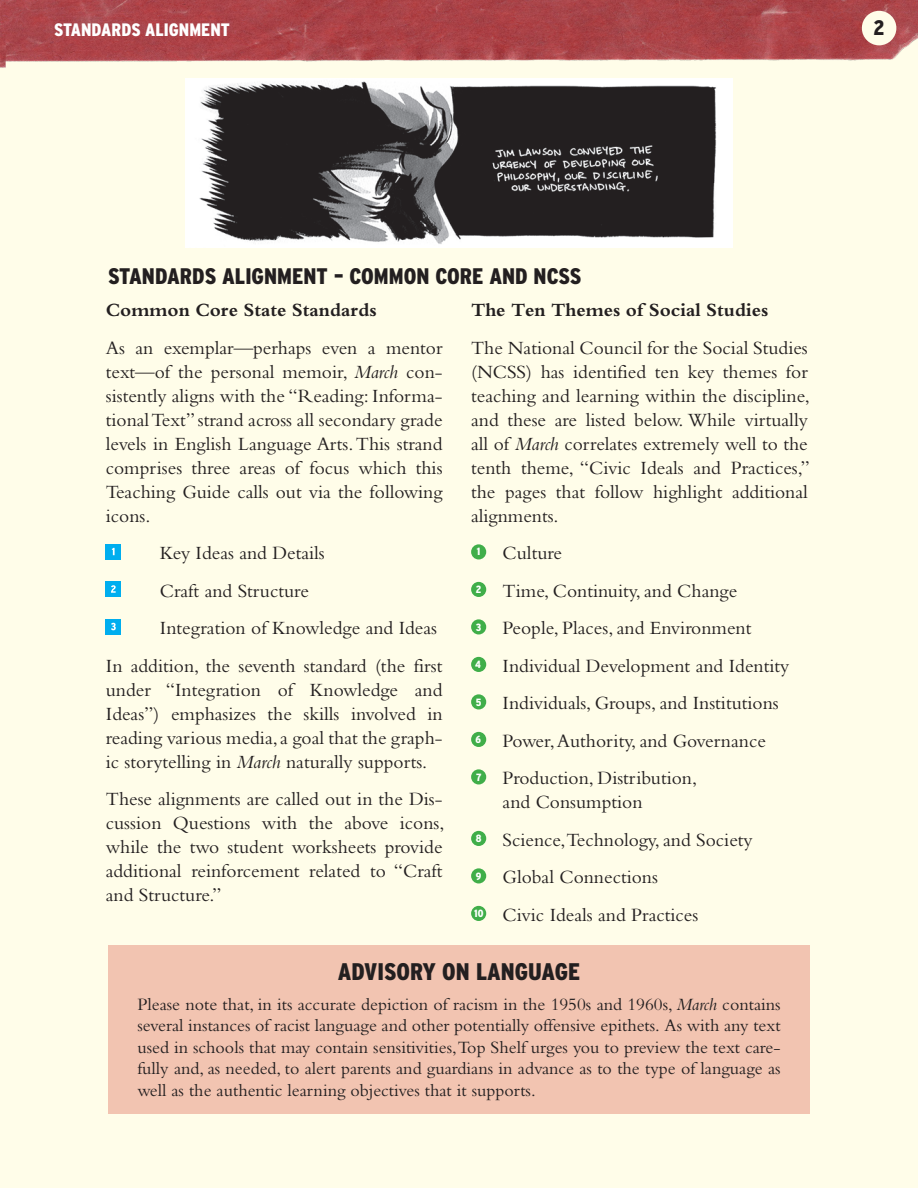
<style>
.page{position:relative;width:918px;height:1188px;background:#fffde9}
.page>*{position:absolute;margin:0;border:0;box-sizing:border-box;transform-origin:0 0}
.t1{font:900 condensed 24px "Interstate";color:#231f20}
.t2{font:900 condensed 22.5px "Interstate";color:#231f20}
.t3{font:900 condensed 21px "Interstate";color:#231f20}
.Paragraph_Style_1{font:19.5px/24px "Bembo";color:#231f20;text-align:justify}
.Paragraph_Style_1-2{font:700 19.5px "M Bembo";color:#231f20}
.t4{font:18px/21.6px "Bembo";color:#231f20;text-align:justify}
.t5{font:900 condensed 18px "Interstate";color:#fff}
.t6{font:900 condensed 10.5px "Interstate";color:#fff}
.s1{font-family:"M Bembo";font-style:italic}
</style>
<div class="page">
<img style="left:0;top:0;width:918px;height:124px">
<div style="left:862px;top:11px;width:34px;height:34px;background:#fffde9;border-radius:50%"></div>
<div style="left:106px;top:544px;width:15px;height:15px;background:#00aeef"></div>
<svg style="left:112px;top:548px;width:3px;height:7px"></svg>
<div style="left:106px;top:582px;width:15px;height:15px;background:#00aeef"></div>
<svg style="left:111px;top:585px;width:5px;height:8px"></svg>
<div style="left:106px;top:619px;width:15px;height:15px;background:#00aeef"></div>
<svg style="left:111px;top:623px;width:5px;height:7px"></svg>
<div style="left:471px;top:544px;width:15px;height:15px;background:#40ae49;border-radius:50%"></div>
<div style="left:471px;top:582px;width:15px;height:15px;background:#40ae49;border-radius:50%"></div>
<div style="left:471px;top:619px;width:15px;height:15px;background:#40ae49;border-radius:50%"></div>
<div style="left:471px;top:657px;width:15px;height:15px;background:#40ae49;border-radius:50%"></div>
<div style="left:471px;top:694px;width:15px;height:15px;background:#40ae49;border-radius:50%"></div>
<div style="left:471px;top:732px;width:15px;height:15px;background:#40ae49;border-radius:50%"></div>
<div style="left:471px;top:769px;width:15px;height:15px;background:#40ae49;border-radius:50%"></div>
<div style="left:471px;top:831px;width:15px;height:15px;background:#40ae49;border-radius:50%"></div>
<div style="left:471px;top:868px;width:15px;height:15px;background:#40ae49;border-radius:50%"></div>
<div style="left:471px;top:906px;width:15px;height:15px;background:#40ae49;border-radius:50%"></div>
<img style="left:186px;top:79px;width:546px;height:168px">
<div style="left:108px;top:945px;width:702px;height:168px;background:#f2c4b1"></div>
<p class="t5" style="left:54px;top:19px;width:177px">STANDARDS ALIGNMENT</p>
<p class="t3" style="left:874px;top:16px;width:13px">2</p>
<p class="t2" style="left:108px;top:263px;width:475px">STANDARDS ALIGNMENT – COMMON CORE AND NCSS</p>
<p class="Paragraph_Style_1-2" style="left:106px;top:300px;width:273px">Common Core State Standards</p>
<p class="Paragraph_Style_1" style="left:106px;top:336px;width:338px">As an exemplar—perhaps even a mentor text—of the personal memoir, <span class="s1">March</span> con&shy;sistently aligns with the “Reading: Informa&shy;tional Text” strand across all secondary grade levels in English Language Arts. This strand comprises three areas of focus which this Teaching Guide calls out via the following icons.</p>
<p class="Paragraph_Style_1" style="left:160px;top:541px;width:167px">Key Ideas and Details</p>
<p class="Paragraph_Style_1" style="left:160px;top:579px;width:151px">Craft and Structure</p>
<p class="Paragraph_Style_1" style="left:160px;top:616px;width:279px">Integration of Knowledge and Ideas</p>
<p class="Paragraph_Style_1" style="left:106px;top:654px;width:338px">In addition, the seventh standard (the first under “Integration of Knowledge and Ideas”) emphasizes the skills involved in reading various media, a goal that the graph&shy;ic storytelling in <span class="s1">March</span> naturally supports.</p>
<p class="Paragraph_Style_1" style="left:106px;top:787px;width:340px">These alignments are called out in the Dis&shy;cussion Questions with the above icons, while the two student worksheets provide additional reinforcement related to “Craft and Structure.”</p>
<p class="Paragraph_Style_1-2" style="left:471px;top:300px;width:299px">The Ten Themes of Social Studies</p>
<p class="Paragraph_Style_1" style="left:471px;top:336px;width:340px">The National Council for the Social Studies (NCSS) has identified ten key themes for teaching and learning within the discipline, and these are listed below. While virtually all of <span class="s1">March</span> correlates extremely well to the tenth theme, “Civic Ideals and Practices,” the pages that follow highlight additional alignments.</p>
<p class="t6" style="left:477px;top:546px;width:5px">1</p>
<p class="Paragraph_Style_1" style="left:503px;top:541px;width:61px">Culture</p>
<p class="t6" style="left:476px;top:583px;width:7px">2</p>
<p class="Paragraph_Style_1" style="left:503px;top:579px;width:236px">Time, Continuity, and Change</p>
<p class="t6" style="left:476px;top:621px;width:7px">3</p>
<p class="Paragraph_Style_1" style="left:503px;top:616px;width:250px">People, Places, and Environment</p>
<p class="t6" style="left:475px;top:658px;width:7px">4</p>
<p class="Paragraph_Style_1" style="left:503px;top:654px;width:288px">Individual Development and Identity</p>
<p class="t6" style="left:476px;top:696px;width:7px">5</p>
<p class="Paragraph_Style_1" style="left:503px;top:691px;width:278px">Individuals, Groups, and Institutions</p>
<p class="t6" style="left:476px;top:734px;width:7px">6</p>
<p class="Paragraph_Style_1" style="left:503px;top:729px;width:265px">Power, Authority, and Governance</p>
<p class="t6" style="left:476px;top:771px;width:7px">7</p>
<p class="Paragraph_Style_1" style="left:503px;top:766px;width:196px">Production, Distribution, and Consumption</p>
<p class="t6" style="left:476px;top:833px;width:7px">8</p>
<p class="Paragraph_Style_1" style="left:503px;top:828px;width:252px">Science,Technology, and Society</p>
<p class="t6" style="left:476px;top:870px;width:7px">9</p>
<p class="Paragraph_Style_1" style="left:503px;top:865px;width:157px">Global Connections</p>
<p class="t6" style="left:474px;top:908px;width:11px">10</p>
<p class="Paragraph_Style_1" style="left:503px;top:903px;width:197px">Civic Ideals and Practices</p>
<p class="t1" style="left:338px;top:958px;width:244px">ADVISORY ON LANGUAGE</p>
<p class="t4" style="left:137px;top:993px;width:645px">Please note that, in its accurate depiction of racism in the 1950s and 1960s, <span class="s1">March</span> contains several instances of racist language and other potentially offensive epithets. As with any text used in schools that may contain sensitivities,Top Shelf urges you to preview the text care&shy;fully and, as needed, to alert parents and guardians in advance as to the type of language as well as the authentic learning objectives that it supports.</p>
</div>
